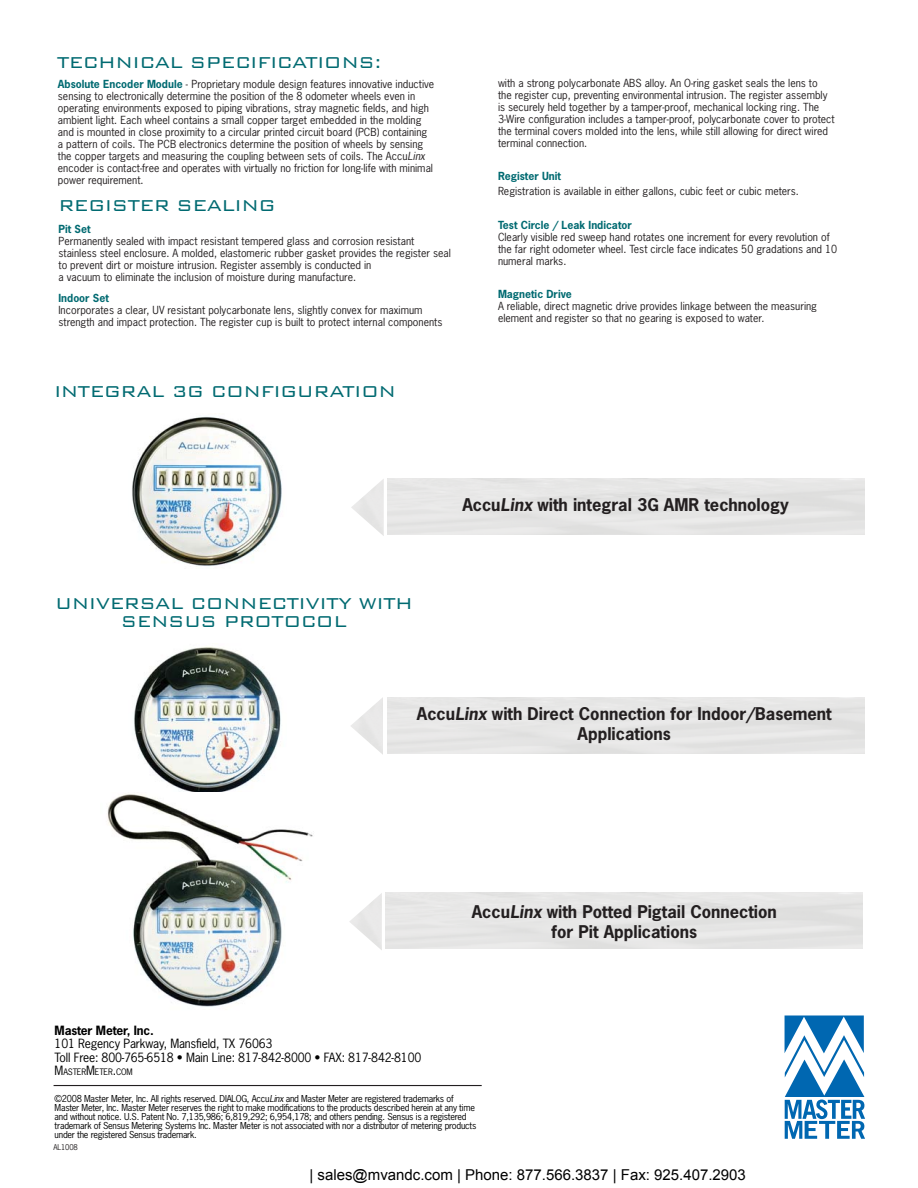
<style>
.page{position:relative;width:918px;height:1188px;background:#fff}
.page>*{position:absolute;margin:0;border:0;box-sizing:border-box;transform-origin:0 0}
.t1{font:300 21px/18.5px "Bank Gothic BT";letter-spacing:-.025em;color:#006a71;text-align:center}
.t2{font:700 16.5px/19.8px "News Gothic";color:#231f20;text-align:center}
.t3{font:15px "Arial";color:#000}
.t4{font:12px/13.5px "News Gothic";letter-spacing:-.015em;color:#000}
.t5{font:700 12px "News Gothic";letter-spacing:-.015em;color:#000}
.t6{font:10.5px/12px "News Gothic";color:#231f20}
.t7{font:700 10.5px "News Gothic";color:#006a71}
.t8{font:9px/9px "News Gothic";letter-spacing:-.025em;color:#000}
.t9{font:8.4px "News Gothic";letter-spacing:-.02em;color:#000}
.t10{font:7.5px "News Gothic";letter-spacing:-.025em;color:#231f20}
.s1{font-weight:700;color:#006a71}
.s2{font-style:italic}
.s3{font-size:12px}
</style>
<div class="page">
<img style="left:349px;top:893px;width:33px;height:57px">
<img style="left:351px;top:697px;width:32px;height:58px">
<hr style="left:54px;top:1085px;width:428px;height:1px;background:#231f20">
<svg style="left:785px;top:1016px;width:80px;height:123px"></svg>
<img style="left:132px;top:416px;width:150px;height:150px">
<img style="left:351px;top:479px;width:33px;height:57px">
<img style="left:134px;top:646px;width:147px;height:146px">
<img style="left:107px;top:794px;width:206px;height:213px">
<h1 class="t1" style="left:57px;top:51px;width:327px">TECHNICAL SPECIFICATIONS:</h1>
<p class="t6" style="left:58px;top:79px;width:378px"><span class="s1">Absolute Encoder Module</span> - Proprietary module design features innovative inductive sensing to electronically determine the position of the 8 odometer wheels even in operating environments exposed to piping vibrations, stray magnetic fields, and high ambient light. Each wheel contains a small copper target embedded in the molding and is mounted in close proximity to a circular printed circuit board (PCB) containing a pattern of coils. The PCB electronics determine the position of wheels by sensing the copper targets and measuring the coupling between sets of coils. The Accu<span class="s2">Linx </span>encoder is contact-free and operates with virtually no friction for long-life with minimal power requirement.</p>
<h1 class="t1" style="left:58px;top:194px;width:219px">REGISTER SEALING</h1>
<p class="t7" style="left:58px;top:225px;width:34px">Pit Set</p>
<p class="t6" style="left:58px;top:236px;width:394px">Permanently sealed with impact resistant tempered glass and corrosion resistant stainless steel enclosure. A molded, elastomeric rubber gasket provides the register seal to prevent dirt or moisture intrusion. Register assembly is conducted in<br>a vacuum to eliminate the inclusion of moisture during manufacture.</p>
<p class="t7" style="left:58px;top:294px;width:52px">Indoor Set</p>
<p class="t6" style="left:58px;top:305px;width:385px">Incorporates a clear, UV resistant polycarbonate lens, slightly convex for maximum strength and impact protection. The register cup is built to protect internal components</p>
<h1 class="t1" style="left:54px;top:381px;width:344px">INTEGRAL 3G CONFIGURATION</h1>
<p class="t6" style="left:498px;top:78px;width:338px">with a strong polycarbonate ABS alloy. An O-ring gasket seals the lens to<br>the register cup, preventing environmental intrusion. The register assembly is securely held together by a tamper-proof, mechanical locking ring. The 3-Wire configuration includes a tamper-proof, polycarbonate cover to protect the terminal covers molded into the lens, while still allowing for direct wired terminal connection.</p>
<p class="t7" style="left:498px;top:172px;width:65px">Register Unit</p>
<p class="t6" style="left:498px;top:186px;width:303px">Registration is available in either gallons, cubic feet or cubic meters.</p>
<p class="t7" style="left:498px;top:220px;width:135px">Test Circle / Leak Indicator</p>
<p class="t6" style="left:498px;top:231px;width:341px">Clearly visible red sweep hand rotates one increment for every revolution of the far right odometer wheel. Test circle face indicates 50 gradations and 10 numeral marks.</p>
<p class="t7" style="left:498px;top:290px;width:75px">Magnetic Drive</p>
<p class="t6" style="left:498px;top:301px;width:321px">A reliable, direct magnetic drive provides linkage between the measuring element and register so that no gearing is exposed to water.</p>
<h1 class="t1" style="left:55px;top:592px;width:359px">UNIVERSAL CONNECTIVITY WITH<br>SENSUS PROTOCOL</h1>
<h2 class="t2" style="left:462px;top:497px;width:328px">AccuLinx with integral 3G AMR technology</h2>
<h2 class="t2" style="left:417px;top:706px;width:416px">AccuLinx with Direct Connection for Indoor/Basement<br>Applications</h2>
<h2 class="t2" style="left:472px;top:903px;width:307px">AccuLinx with Potted Pigtail Connection for Pit Applications</h2>
<p class="t5" style="left:55px;top:1025px;width:101px">Master Meter, Inc.</p>
<p class="t4" style="left:55px;top:1038px;width:368px">101 Regency Parkway, Mansfield, TX 76063<br>Toll Free: 800-765-6518 • Main Line: 817-842-8000 • FAX: 817-842-8100</p>
<p class="t9" style="left:55px;top:1069px;width:80px"><span class="s3">M</span>ASTER<span class="s3">M</span>ETER<span class="s3">.</span>COM</p>
<p class="t8" style="left:55px;top:1095px;width:423px">©2008 Master Meter, Inc. All rights reserved. DIALOG, Accu<span class="s2">Linx</span> and Master Meter are registered trademarks of Master Meter, Inc. Master Meter reserves the right to make modifications to the products described herein at any time and without notice. U.S. Patent No. 7,135,986; 6,819,292; 6,954,178; and others pending. Sensus is a registered trademark of Sensus Metering Systems Inc. Master Meter is not associated with nor a distributor of metering products under the registered Sensus trademark.</p>
<p class="t10" style="left:54px;top:1144px;width:26px">AL1008</p>
<h3 class="t3" style="left:310px;top:1164px;width:438px">| sales@mvandc.com | Phone: 877.566.3837 | Fax: 925.407.2903</h3>
</div>
